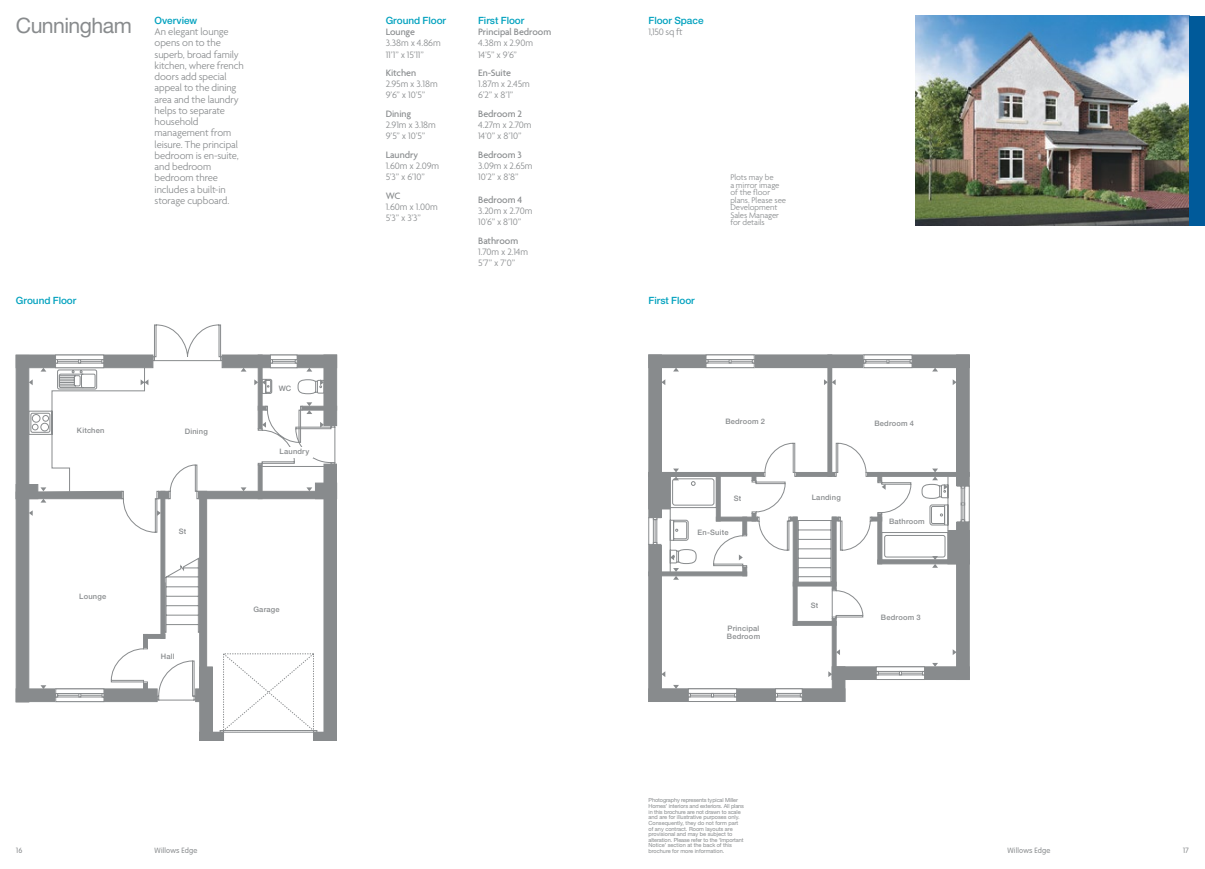
<style>
.page{position:relative;width:1205px;height:869px;background:#fff}
.page>*{position:absolute;margin:0;border:0;box-sizing:border-box;transform-origin:0 0}
.t1{font:21.25px "Helvetica Neue";letter-spacing:-.025em;color:#888b8d}
.t2{font:300 10.62px/11.2px "Agenda";letter-spacing:-.01em;color:#888b8d}
.t3{font:300 10px/11.2px "Agenda";letter-spacing:-.005em;color:#888b8d}
.t4{font:500 10px "Agenda";letter-spacing:-.005em;color:#888b8d}
.t5{font:500 10px "Helvetica Neue";letter-spacing:-.005em;color:#00a1be}
.t6{font:300 8.75px/7.5px "Agenda";letter-spacing:-.005em;color:#888b8d}
.t7{font:500 7.5px/8px "Helvetica Neue";letter-spacing:.025em;color:#888b8d}
.t8{font:300 7.5px "VAG Rounded";letter-spacing:.025em;color:#888b8d}
.t9{font:5.62px/5.6px "Helvetica Neue";letter-spacing:-.005em;color:#888b8d}
</style>
<div class="page">
<img style="left:915px;top:16px;width:274px;height:209px">
<div style="left:1189px;top:16px;width:16px;height:209px;background:#005a9a"></div>
<div style="left:324px;top:354px;width:13px;height:71px;background:#888b8d"></div>
<div style="left:324px;top:463px;width:13px;height:277px;border:1px solid #888b8d"></div>
<div style="left:16px;top:355px;width:13px;height:346px;background:#888b8d"></div>
<div style="left:16px;top:354px;width:137px;height:14px;background:#888b8d;border:1px solid #888b8d"></div>
<div style="left:313px;top:731px;width:24px;height:9px;background:#888b8d"></div>
<div style="left:200px;top:731px;width:23px;height:9px;background:#888b8d"></div>
<div style="left:199px;top:731px;width:25px;height:9px;border:1px solid #888b8d"></div>
<div style="left:200px;top:666px;width:12px;height:74px;background:#888b8d"></div>
<div style="left:199px;top:666px;width:13px;height:74px;border:1px solid #888b8d"></div>
<div style="left:315px;top:482px;width:22px;height:16px;background:#888b8d"></div>
<svg style="left:28px;top:324px;width:307px;height:408px"></svg>
<svg style="left:320px;top:379px;width:4px;height:6px"></svg>
<svg style="left:306px;top:367px;width:6px;height:4px"></svg>
<svg style="left:29px;top:379px;width:4px;height:6px"></svg>
<svg style="left:40px;top:367px;width:6px;height:4px"></svg>
<svg style="left:141px;top:379px;width:7px;height:6px"></svg>
<svg style="left:254px;top:379px;width:12px;height:6px"></svg>
<svg style="left:241px;top:367px;width:5px;height:4px"></svg>
<svg style="left:241px;top:487px;width:5px;height:4px"></svg>
<svg style="left:157px;top:510px;width:4px;height:5px"></svg>
<svg style="left:29px;top:510px;width:4px;height:5px"></svg>
<svg style="left:16px;top:487px;width:106px;height:15px"></svg>
<svg style="left:40px;top:685px;width:6px;height:3px"></svg>
<svg style="left:262px;top:421px;width:4px;height:6px"></svg>
<svg style="left:320px;top:421px;width:4px;height:6px"></svg>
<svg style="left:306px;top:402px;width:6px;height:12px"></svg>
<svg style="left:306px;top:487px;width:6px;height:4px"></svg>
<div style="left:279px;top:446px;width:34px;height:11px;background:#fff"></div>
<div style="left:956px;top:355px;width:13px;height:131px;background:#888b8d"></div>
<div style="left:956px;top:521px;width:13px;height:158px;background:#888b8d"></div>
<div style="left:649px;top:355px;width:12px;height:162px;background:#888b8d"></div>
<div style="left:648px;top:354px;width:13px;height:163px;border:1px solid #888b8d"></div>
<div style="left:648px;top:544px;width:13px;height:157px;background:#888b8d;border:1px solid #888b8d"></div>
<div style="left:649px;top:355px;width:320px;height:12px;background:#888b8d"></div>
<div style="left:648px;top:354px;width:321px;height:13px;border:1px solid #888b8d"></div>
<div style="left:648px;top:688px;width:197px;height:13px;background:#888b8d"></div>
<hr style="left:828px;top:355px;width:4px;height:121px;background:#888b8d">
<div style="left:827px;top:354px;width:5px;height:122px;border:1px solid #888b8d"></div>
<hr style="left:867px;top:472px;width:102px;height:4px;background:#888b8d">
<div style="left:648px;top:472px;width:115px;height:4px;border:1px solid #888b8d"></div>
<div style="left:649px;top:472px;width:21px;height:36px;background:#888b8d"></div>
<div style="left:648px;top:472px;width:22px;height:37px;border:1px solid #888b8d"></div>
<hr style="left:648px;top:571px;width:99px;height:4px;background:#888b8d">
<svg style="left:648px;top:517px;width:13px;height:27px"></svg>
<svg style="left:863px;top:354px;width:49px;height:14px"></svg>
<svg style="left:705px;top:354px;width:49px;height:14px"></svg>
<svg style="left:968px;top:486px;width:1px;height:36px"></svg>
<svg style="left:711px;top:442px;width:221px;height:34px"></svg>
<svg style="left:661px;top:476px;width:307px;height:226px"></svg>
<svg style="left:952px;top:379px;width:4px;height:6px"></svg>
<svg style="left:932px;top:367px;width:6px;height:4px"></svg>
<svg style="left:824px;top:379px;width:11px;height:6px"></svg>
<svg style="left:661px;top:379px;width:4px;height:6px"></svg>
<svg style="left:673px;top:367px;width:6px;height:4px"></svg>
<svg style="left:739px;top:554px;width:4px;height:6px"></svg>
<svg style="left:670px;top:554px;width:4px;height:6px"></svg>
<svg style="left:673px;top:468px;width:6px;height:12px"></svg>
<svg style="left:828px;top:671px;width:4px;height:5px"></svg>
<svg style="left:661px;top:671px;width:4px;height:5px"></svg>
<svg style="left:673px;top:684px;width:6px;height:4px"></svg>
<svg style="left:673px;top:567px;width:6px;height:12px"></svg>
<svg style="left:882px;top:483px;width:3px;height:6px"></svg>
<svg style="left:944px;top:483px;width:3px;height:6px"></svg>
<svg style="left:932px;top:468px;width:6px;height:12px"></svg>
<svg style="left:836px;top:649px;width:4px;height:5px"></svg>
<svg style="left:952px;top:649px;width:4px;height:5px"></svg>
<svg style="left:932px;top:662px;width:6px;height:4px"></svg>
<svg style="left:932px;top:555px;width:6px;height:12px"></svg>
<h1 class="t1" style="left:16px;top:12px;width:117px">Cunningham</h1>
<h3 class="t5" style="left:648px;top:14px;width:56px">Floor Space</h3>
<h3 class="t5" style="left:386px;top:14px;width:62px">Ground Floor</h3>
<h3 class="t4" style="left:386px;top:26px;width:31px">Lounge</h3>
<h3 class="t3" style="left:386px;top:37px;width:57px">3.38m x 4.86m<br>11’1” x 15’11”</h3>
<h3 class="t4" style="left:386px;top:67px;width:32px">Kitchen</h3>
<h3 class="t3" style="left:386px;top:78px;width:53px">2.95m x 3.18m<br>9’6” x 10’5”</h3>
<h3 class="t4" style="left:386px;top:107px;width:27px">Dining</h3>
<h3 class="t3" style="left:386px;top:119px;width:52px">2.91m x 3.18m<br>9’5” x 10’5”</h3>
<h3 class="t4" style="left:386px;top:148px;width:34px">Laundry</h3>
<h3 class="t3" style="left:386px;top:160px;width:55px">1.60m x 2.09m<br>5’3” x 6’10”</h3>
<h3 class="t4" style="left:386px;top:189px;width:16px">WC</h3>
<h3 class="t3" style="left:386px;top:201px;width:54px">1.60m x 1.00m<br>5’3” x 3’3”</h3>
<h3 class="t5" style="left:155px;top:14px;width:44px">Overview</h3>
<p class="t2" style="left:155px;top:26px;width:91px">An elegant lounge opens on to the superb, broad family kitchen, where french doors add special appeal to the dining area and the laundry helps to separate household management from leisure. The principal bedroom is en-suite, and bedroom bedroom three includes a built-in storage cupboard.</p>
<h3 class="t5" style="left:478px;top:14px;width:48px">First Floor</h3>
<h3 class="t4" style="left:478px;top:26px;width:75px">Principal Bedroom</h3>
<h3 class="t3" style="left:478px;top:37px;width:56px">4.38m x 2.90m<br>14’5” x 9’6”</h3>
<h3 class="t4" style="left:478px;top:67px;width:34px">En-Suite</h3>
<h3 class="t3" style="left:478px;top:78px;width:53px">1.87m x 2.45m<br>6’2” x 8’1”</h3>
<h3 class="t4" style="left:478px;top:107px;width:45px">Bedroom 2</h3>
<h3 class="t3" style="left:478px;top:119px;width:55px">4.27m x 2.70m<br>14’0” x 8’10”</h3>
<h3 class="t4" style="left:478px;top:148px;width:45px">Bedroom 3</h3>
<h3 class="t3" style="left:478px;top:160px;width:56px">3.09m x 2.65m<br>10’2” x 8’8”</h3>
<h3 class="t4" style="left:478px;top:193px;width:46px">Bedroom 4</h3>
<h3 class="t3" style="left:478px;top:205px;width:56px">3.20m x 2.70m<br>10’6” x 8’10”</h3>
<h3 class="t4" style="left:478px;top:234px;width:42px">Bathroom</h3>
<h3 class="t3" style="left:478px;top:246px;width:52px">1.70m x 2.14m<br>5’7” x 7’0”</h3>
<h3 class="t3" style="left:648px;top:26px;width:36px">1,150 sq ft</h3>
<h3 class="t7" style="left:179px;top:58px;width:31px">Landing</h3>
<h3 class="t7" style="left:178px;top:166px;width:9px">St</h3>
<h3 class="t5" style="left:16px;top:294px;width:62px">Ground Floor</h3>
<h3 class="t5" style="left:648px;top:294px;width:48px">First Floor</h3>
<h3 class="t6" style="left:730px;top:173px;width:57px">Plots may be<br>a mirror image of the floor plans. Please see<br>Development<br>Sales Manager for details</h3>
<h3 class="t7" style="left:77px;top:425px;width:29px">Kitchen</h3>
<h3 class="t7" style="left:185px;top:426px;width:25px">Dining</h3>
<h3 class="t7" style="left:279px;top:384px;width:14px">WC</h3>
<h3 class="t7" style="left:280px;top:447px;width:31px">Laundry</h3>
<h3 class="t7" style="left:725px;top:417px;width:41px">Bedroom 2</h3>
<h3 class="t7" style="left:874px;top:418px;width:41px">Bedroom 4</h3>
<h3 class="t7" style="left:734px;top:493px;width:9px">St</h3>
<h3 class="t7" style="left:811px;top:492px;width:31px">Landing</h3>
<h3 class="t7" style="left:889px;top:517px;width:37px">Bathroom</h3>
<h3 class="t7" style="left:79px;top:592px;width:28px">Lounge</h3>
<h3 class="t7" style="left:179px;top:526px;width:9px">St</h3>
<h3 class="t7" style="left:161px;top:651px;width:15px">Hall</h3>
<h3 class="t7" style="left:253px;top:604px;width:28px">Garage</h3>
<h3 class="t7" style="left:697px;top:527px;width:32px">En-Suite</h3>
<h3 class="t7" style="left:727px;top:623px;width:35px">Principal<br>Bedroom</h3>
<h3 class="t7" style="left:811px;top:600px;width:9px">St</h3>
<h3 class="t7" style="left:881px;top:612px;width:41px">Bedroom 3</h3>
<p class="t9" style="left:648px;top:797px;width:97px">Photography represents typical Miller Homes’ interiors and exteriors. All plans in this brochure are not drawn to scale and are for illustrative purposes only.<br>Consequently, they do not form part of any contract. Room layouts are provisional and may be subject to alteration. Please refer to the ‘Important Notice’ section at the back of this brochure for more information.</p>
<h3 class="t8" style="left:16px;top:845px;width:8px">16</h3>
<h3 class="t8" style="left:155px;top:845px;width:44px">Willows Edge</h3>
<h3 class="t8" style="left:1007px;top:845px;width:44px">Willows Edge</h3>
<h3 class="t8" style="left:1182px;top:845px;width:8px">17</h3>
</div>
